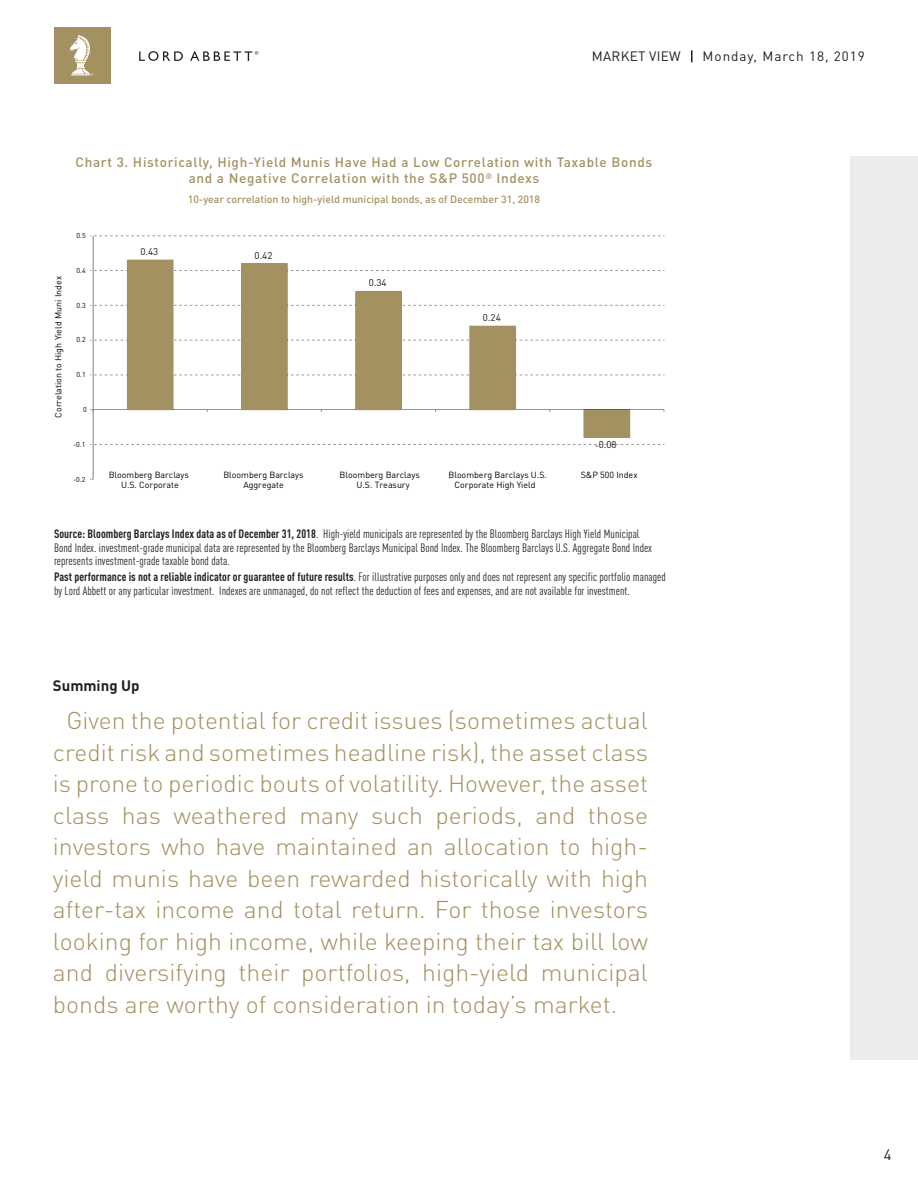
<style>
.page{position:relative;width:918px;height:1188px;background:#fff}
.page>*{position:absolute;margin:0;border:0;box-sizing:border-box;transform-origin:0 0}
.MV_BODY{font:300 24px/31.5px "DIN Pro";color:#a49161;text-align:justify}
.MV_BODY-2{font:700 15px "DIN Pro";color:#231f20}
.t1{font:15px "DIN Pro";color:#231f20}
.MV_TITLE{font:500 13.5px/16.5px "DIN Pro";letter-spacing:.05em;color:#a49161;text-align:center}
.t2{font:13.5px "DIN Pro";letter-spacing:.07em;color:#231f20}
.t3{font:13.5px "DIN Pro";letter-spacing:.02em;color:#231f20}
.SOURCE_COPY{font:condensed 12px/13.5px "DIN Pro";letter-spacing:.005em;color:#231f20}
.MV_TITLE-2{font:500 10.5px "DIN Pro";color:#a49161}
.t4{font:9.75px "DIN Pro";color:#191919}
.t5{font:8.85px/9.6px "DIN Pro";color:#000;text-align:center}
.t6{font:7.05px "DIN Pro";color:#000}
.s1{font-family:"Arial";font-size:7.5px}
.s2{font-weight:700}
</style>
<div class="page">
<div style="left:850px;top:157px;width:68px;height:903px;background:#ececee"></div>
<div style="left:54px;top:27px;width:57px;height:57px;background:#a49161"></div>
<svg style="left:139px;top:51px;width:44px;height:10px"></svg>
<svg style="left:190px;top:51px;width:68px;height:10px"></svg>
<svg style="left:691px;top:50px;width:2px;height:12px"></svg>
<svg style="left:70px;top:35px;width:23px;height:40px"></svg>
<div style="left:241px;top:263px;width:47px;height:147px;border:1px solid #a39161"></div>
<div style="left:355px;top:291px;width:47px;height:119px;border:1px solid #a39161"></div>
<div style="left:584px;top:410px;width:46px;height:28px;background:#a39161"></div>
<hr style="left:93px;top:236px;width:1px;height:243px;background:#000">
<svg style="left:90px;top:375px;width:574px;height:1px"></svg>
<svg style="left:90px;top:340px;width:574px;height:1px"></svg>
<svg style="left:90px;top:305px;width:574px;height:1px"></svg>
<svg style="left:90px;top:270px;width:574px;height:1px"></svg>
<svg style="left:90px;top:236px;width:574px;height:1px"></svg>
<svg style="left:90px;top:444px;width:574px;height:1px"></svg>
<hr style="left:93px;top:409px;width:571px;height:1px;background:#000">
<div style="left:127px;top:260px;width:46px;height:150px;background:#a39161"></div>
<div style="left:242px;top:264px;width:45px;height:146px;background:#a39161"></div>
<div style="left:356px;top:291px;width:45px;height:119px;background:#a39161"></div>
<div style="left:470px;top:326px;width:46px;height:84px;background:#a39161"></div>
<p class="t3" style="left:592px;top:45px;width:90px">MARKET VIEW</p>
<p class="t2" style="left:703px;top:45px;width:164px">Monday, March 18, 2019</p>
<p class="MV_TITLE" style="left:76px;top:152px;width:578px">Chart 3. Historically, High-Yield Munis Have Had a Low Correlation with Taxable Bonds and a Negative Correlation with the S&amp;P 500<sup>®</sup> Indexs</p>
<p class="MV_TITLE-2" style="left:188px;top:191px;width:354px">10-year correlation to high-yield municipal bonds, as of December 31, 2018</p>
<p class="t6" style="left:76px;top:230px;width:11px">0.5</p>
<p class="t5" style="left:53px;top:418px;width:143px;rotate:-90deg">Correlation to High Yield Muni Index</p>
<p class="t6" style="left:76px;top:265px;width:11px">0.4</p>
<p class="t6" style="left:76px;top:300px;width:11px">0.3</p>
<p class="t6" style="left:76px;top:334px;width:11px">0.2</p>
<p class="t6" style="left:76px;top:369px;width:11px">0.1</p>
<p class="t6" style="left:83px;top:404px;width:5px">0</p>
<p class="t6" style="left:73px;top:439px;width:14px">-0.1</p>
<p class="t6" style="left:73px;top:474px;width:14px">-0.2</p>
<p class="t4" style="left:140px;top:244px;width:19px">0.43</p>
<p class="t4" style="left:255px;top:247px;width:19px">0.42</p>
<p class="t4" style="left:369px;top:275px;width:19px">0.34</p>
<p class="t4" style="left:483px;top:310px;width:19px">0.24</p>
<p class="t4" style="left:595px;top:437px;width:23px"><span class="s1">-</span>0.08</p>
<p class="t5" style="left:109px;top:469px;width:82px">Bloomberg Barclays<br>U.S. Corporate</p>
<p class="t5" style="left:223px;top:469px;width:82px">Bloomberg Barclays<br>Aggregate</p>
<p class="t5" style="left:356px;top:469px;width:65px;text-align:left;text-indent:-17px">Bloomberg Barclays<br>U.S. Treasury</p>
<p class="t5" style="left:448px;top:469px;width:100px">Bloomberg Barclays U.S.<br>Corporate High Yield</p>
<p class="t5" style="left:581px;top:469px;width:58px">S&amp;P 500 Index</p>
<p class="SOURCE_COPY" style="left:54px;top:526px;width:600px"><span class="s2">Source: Bloomberg Barclays Index data as of December 31, 2018</span>. High-yield municipals are represented by the Bloomberg Barclays High Yield Municipal<br>Bond Index. investment-grade municipal data are represented by the Bloomberg Barclays Municipal Bond Index. The Bloomberg Barclays U.S. Aggregate Bond Index represents investment-grade taxable bond data.</p>
<p class="SOURCE_COPY" style="left:54px;top:569px;width:613px"><span class="s2">Past performance is not a reliable indicator or guarantee of future results</span>. For illustrative purposes only and does not represent any specific portfolio managed by Lord Abbett or any particular investment. Indexes are unmanaged, do not reflect the deduction of fees and expenses, and are not available for investment.</p>
<p class="MV_BODY-2" style="left:53px;top:673px;width:88px">Summing Up</p>
<p class="MV_BODY" style="left:53px;top:703px;width:597px;text-indent:14px">Given the potential for credit issues (sometimes actual credit risk and sometimes headline risk), the asset class is prone to periodic bouts of volatility. However, the asset class has weathered many such periods, and those investors who have maintained an allocation to high&shy;yield munis have been rewarded historically with high after-tax income and total return. For those investors looking for high income, while keeping their tax bill low and diversifying their portfolios, high-yield municipal bonds are worthy of consideration in today’s market.</p>
<p class="t1" style="left:884px;top:1143px;width:9px">4</p>
</div>
